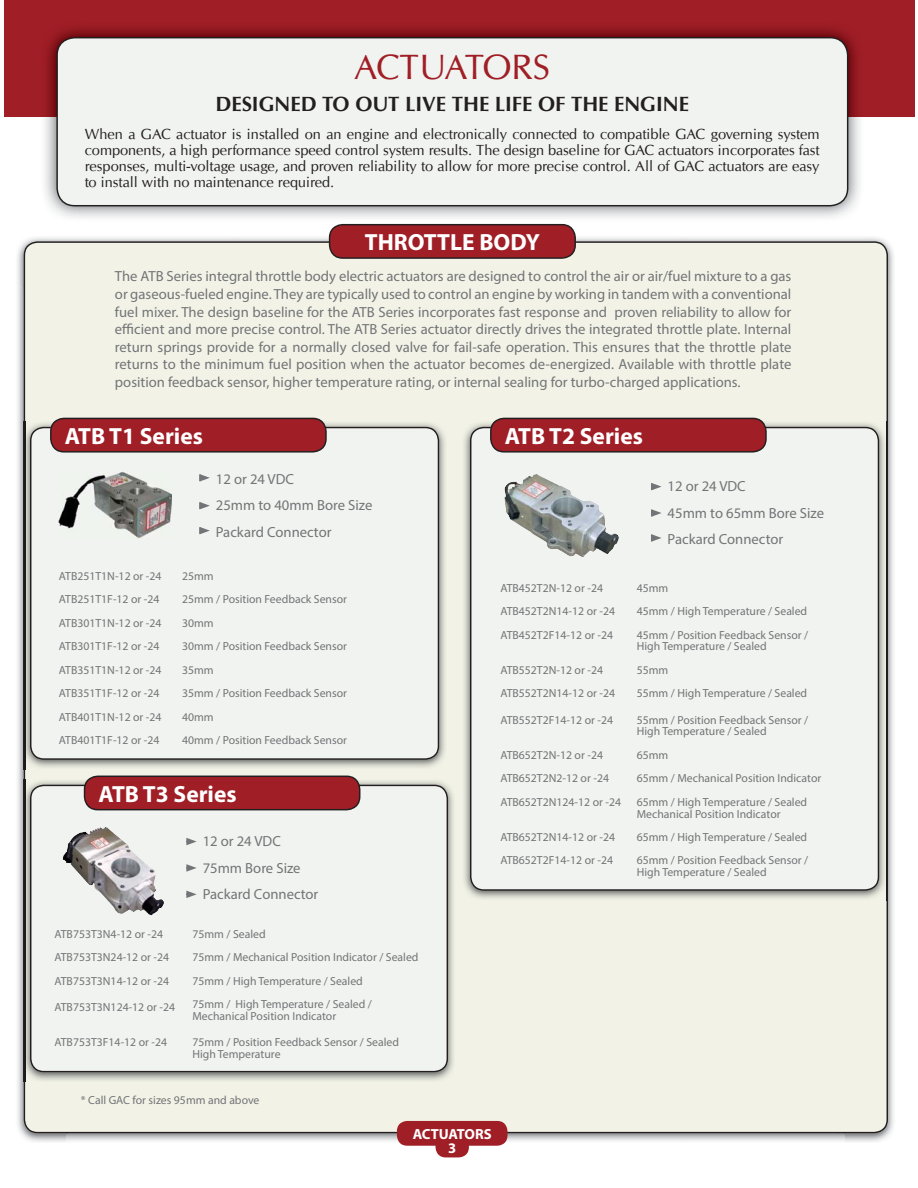
<style>
.page{position:relative;width:918px;height:1188px;background:#fff}
.page>*{position:absolute;margin:0;border:0;box-sizing:border-box;transform-origin:0 0}
.t1{font:35.25px "URW Classico";letter-spacing:-.02em;color:#a01e26}
.t2{font:700 23.4px "Myriad Pro";color:#fff}
.t3{font:700 20.55px "URW Classico";color:#231f20}
.t4{font:14.7px/26.4px "Myriad Pro";color:#737477}
.t5{font:14.7px/16.2px "URW Classico";color:#231f20;text-align:justify}
.t6{font:700 14.7px/14.7px "Myriad Pro";letter-spacing:-.015em;color:#fff;text-align:center}
.t7{font:11.7px/23.4px "Myriad Pro";color:#737477}
</style>
<div class="page">
<div style="left:4px;top:0;width:910px;height:116px;background:#a01e26"></div>
<img style="left:41px;top:28px;width:822px;height:190px">
<div style="left:57px;top:38px;width:791px;height:168px;background:#f1f3f0;border-radius:18px"></div>
<div style="left:56px;top:37px;width:792px;height:169px;border:1px solid #231f20;border-radius:18px"></div>
<img style="left:17px;top:236px;width:877px;height:49px">
<img style="left:17px;top:285px;width:50px;height:857px">
<img style="left:845px;top:285px;width:49px;height:857px">
<img style="left:67px;top:1133px;width:778px;height:10px">
<div style="left:24px;top:241px;width:864px;height:892px;background:#f2f3e6"></div>
<img style="left:22px;top:421px;width:425px;height:348px">
<img style="left:24px;top:421px;width:1px;height:348px">
<div style="left:30px;top:427px;width:409px;height:333px;background:#f1f3f0"></div>
<div style="left:51px;top:418px;width:275px;height:34px;background:#a01e26;border-radius:13px"></div>
<div style="left:50px;top:418px;width:277px;height:35px;border:1px solid #231f20;border-radius:13px"></div>
<svg style="left:199px;top:474px;width:11px;height:8px"></svg>
<svg style="left:199px;top:502px;width:11px;height:7px"></svg>
<svg style="left:199px;top:527px;width:11px;height:7px"></svg>
<img style="left:58px;top:471px;width:114px;height:67px">
<img style="left:462px;top:421px;width:426px;height:479px">
<div style="left:470px;top:427px;width:409px;height:464px;background:#f1f3f0"></div>
<div style="left:491px;top:418px;width:275px;height:34px;background:#a01e26;border-radius:13px"></div>
<div style="left:490px;top:418px;width:277px;height:35px;border:1px solid #231f20;border-radius:13px"></div>
<svg style="left:651px;top:483px;width:11px;height:7px"></svg>
<svg style="left:651px;top:509px;width:11px;height:8px"></svg>
<svg style="left:651px;top:534px;width:11px;height:8px"></svg>
<img style="left:504px;top:474px;width:115px;height:83px">
<div style="left:397px;top:1121px;width:110px;height:25px;background:#a01e26;border-radius:10px"></div>
<div style="left:436px;top:1133px;width:33px;height:24px;background:#a01e26;border-radius:10px"></div>
<img style="left:22px;top:779px;width:433px;height:303px">
<img style="left:24px;top:779px;width:1px;height:303px">
<div style="left:30px;top:785px;width:418px;height:287px;background:#f1f3f0"></div>
<div style="left:85px;top:776px;width:275px;height:34px;background:#a01e26;border-radius:13px"></div>
<div style="left:84px;top:776px;width:276px;height:34px;border:1px solid #231f20;border-radius:13px"></div>
<svg style="left:186px;top:838px;width:11px;height:7px"></svg>
<svg style="left:186px;top:864px;width:11px;height:8px"></svg>
<svg style="left:186px;top:891px;width:11px;height:7px"></svg>
<img style="left:62px;top:827px;width:103px;height:88px">
<div style="left:330px;top:225px;width:245px;height:33px;background:#a01e26;border-radius:13px"></div>
<div style="left:329px;top:224px;width:247px;height:35px;border:1px solid #231f20;border-radius:13px"></div>
<h1 class="t1" style="left:354px;top:45px;width:198px">ACTUATORS</h1>
<h3 class="t3" style="left:216px;top:96px;width:475px">DESIGNED TO OUT LIVE THE LIFE OF THE ENGINE</h3>
<p class="t5" style="left:85px;top:126px;width:736px">When a GAC actuator is installed on an engine and electronically connected to compatible GAC governing system components, a high performance speed control system results. The design baseline for GAC actuators incorporates fast responses, multi-voltage usage, and proven reliability to allow for more precise control. All of GAC actuators are easy to install with no maintenance required.</p>
<h2 class="t2" style="left:365px;top:234px;width:177px">THROTTLE BODY</h2>
<p class="t4" style="left:115px;top:269px;width:678px;line-height:17.5px;text-align:justify">The ATB Series integral throttle body electric actuators are designed to control the air or air/fuel mixture to a gas or gaseous-fueled engine. They are typically used to control an engine by working in tandem with a conventional fuel mixer. The design baseline for the ATB Series incorporates fast response and proven reliability to allow for efficient and more precise control. The ATB Series actuator directly drives the integrated throttle plate. Internal return springs provide for a normally closed valve for fail-safe operation. This ensures that the throttle plate returns to the minimum fuel position when the actuator becomes de-energized. Available with throttle plate position feedback sensor, higher temperature rating, or internal sealing for turbo-charged applications.</p>
<h2 class="t2" style="left:65px;top:427px;width:140px">ATB T1 Series</h2>
<h2 class="t2" style="left:505px;top:427px;width:140px">ATB T2 Series</h2>
<p class="t4" style="left:216px;top:467px;width:158px">12 or 24 VDC<br>25mm to 40mm Bore Size<br>Packard Connector</p>
<p class="t7" style="left:59px;top:565px;width:104px">ATB251T1N-12 or -24<br>ATB251T1F-12 or -24<br>ATB301T1N-12 or -24<br>ATB301T1F-12 or -24<br>ATB351T1N-12 or -24<br>ATB351T1F-12 or -24<br>ATB401T1N-12 or -24<br>ATB401T1F-12 or -24</p>
<p class="t7" style="left:182px;top:565px;width:166px">25mm<br>25mm / Position Feedback Sensor<br>30mm<br>30mm / Position Feedback Sensor<br>35mm<br>35mm / Position Feedback Sensor<br>40mm<br>40mm / Position Feedback Sensor</p>
<h2 class="t2" style="left:99px;top:785px;width:140px">ATB T3 Series</h2>
<p class="t7" style="left:55px;top:923px;width:116px">ATB753T3N4-12 or -24<br>ATB753T3N24-12 or -24<br>ATB753T3N14-12 or -24</p>
<p class="t7" style="left:55px;top:996px;width:122px">ATB753T3N124-12 or -24</p>
<p class="t7" style="left:55px;top:1031px;width:114px">ATB753T3F14-12 or -24</p>
<p class="t4" style="left:203px;top:829px;width:117px">12 or 24 VDC<br>75mm Bore Size<br>Packard Connector</p>
<p class="t7" style="left:192px;top:923px;width:228px">75mm / Sealed<br>75mm / Mechanical Position Indicator / Sealed<br>75mm / High Temperature / Sealed<br>75mm / High Temperature / Sealed /</p>
<p class="t7" style="left:192px;top:1005px;width:145px">Mechanical Position Indicator</p>
<p class="t7" style="left:192px;top:1037px;width:208px;line-height:11.7px">75mm / Position Feedback Sensor / Sealed<br>High Temperature</p>
<p class="t7" style="left:500px;top:577px;width:116px">ATB452T2N-12 or -24<br>ATB452T2N14-12 or -24<br>ATB452T2F14-12 or -24</p>
<p class="t7" style="left:500px;top:659px;width:116px">ATB552T2N-12 or -24<br>ATB552T2N14-12 or -24</p>
<p class="t7" style="left:500px;top:709px;width:114px">ATB552T2F14-12 or -24</p>
<p class="t7" style="left:500px;top:744px;width:122px">ATB652T2N-12 or -24<br>ATB652T2N2-12 or -24<br>ATB652T2N124-12 or -24</p>
<p class="t7" style="left:500px;top:826px;width:116px">ATB652T2N14-12 or -24<br>ATB652T2F14-12 or -24</p>
<p class="t7" style="left:81px;top:1089px;width:180px">* Call GAC for sizes 95mm and above</p>
<p class="t6" style="left:413px;top:1127px;width:80px">ACTUATORS<br>3</p>
<p class="t4" style="left:668px;top:474px;width:158px">12 or 24 VDC<br>45mm to 65mm Bore Size<br>Packard Connector</p>
<p class="t7" style="left:637px;top:577px;width:173px">45mm<br>45mm / High Temperature / Sealed<br>45mm / Position Feedback Sensor /</p>
<p class="t7" style="left:637px;top:635px;width:172px">High Temperature / Sealed<br>55mm<br>55mm / High Temperature / Sealed</p>
<p class="t7" style="left:637px;top:715px;width:173px;line-height:11.7px">55mm / Position Feedback Sensor /<br>High Temperature / Sealed</p>
<p class="t7" style="left:637px;top:744px;width:186px">65mm<br>65mm / Mechanical Position Indicator<br>65mm / High Temperature / Sealed</p>
<p class="t7" style="left:637px;top:803px;width:173px">Mechanical Position Indicator<br>65mm / High Temperature / Sealed<br>65mm / Position Feedback Sensor /</p>
<p class="t7" style="left:637px;top:861px;width:131px">High Temperature / Sealed</p>
</div>
